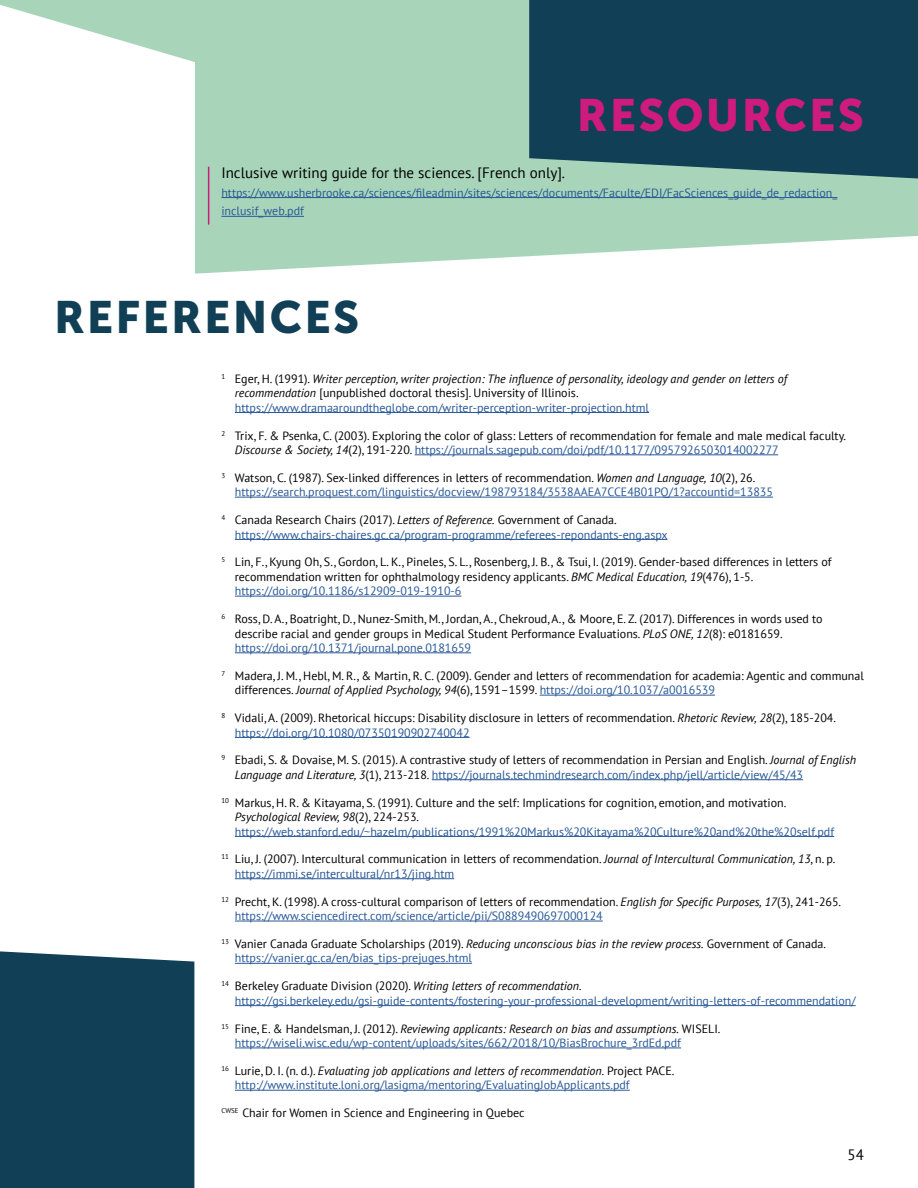
<style>
.page{position:relative;width:918px;height:1188px;background:#fff}
.page>*{position:absolute;margin:0;border:0;box-sizing:border-box;transform-origin:0 0}
.t1{font:45px "Museo Sans 900";letter-spacing:.05em;color:#113f55}
.t2{font:45px "Museo Sans 900";letter-spacing:.05em;color:#cf1a7e}
.t3{font:15px "PT Sans";color:#000}
.t4{font:12px/14.4px "PT Sans";color:#000}
.t5{font:12px/14.4px "PT Sans";color:#285897}
.t6{font:italic 12px/14.4px "PT Sans";color:#000}
.s1{font-style:normal}
.s2{font-style:normal;color:#285897}
.s3{font-style:italic}
.s4{color:#285897}
.s5{color:#000}
.s6{font-style:italic;color:#000}
</style>
<div class="page">
<svg style="left:0;top:0;width:918px;height:274px;background:#b1d9c1"></svg>
<div style="left:529px;top:0;width:389px;height:178px;background:#113f55"></div>
<hr style="left:221px;top:197px;width:616px;height:1px;background:#285897">
<hr style="left:221px;top:216px;width:83px;height:1px;background:#285897">
<hr style="left:235px;top:412px;width:414px;height:1px;background:#285897">
<hr style="left:415px;top:455px;width:363px;height:1px;background:#285897">
<hr style="left:235px;top:497px;width:538px;height:1px;background:#285897">
<hr style="left:235px;top:539px;width:432px;height:1px;background:#285897">
<hr style="left:235px;top:596px;width:226px;height:1px;background:#285897">
<hr style="left:235px;top:653px;width:236px;height:1px;background:#285897">
<hr style="left:540px;top:695px;width:175px;height:1px;background:#285897">
<hr style="left:235px;top:737px;width:235px;height:1px;background:#285897">
<hr style="left:432px;top:779px;width:371px;height:1px;background:#285897">
<hr style="left:235px;top:836px;width:599px;height:1px;background:#285897">
<hr style="left:235px;top:878px;width:219px;height:1px;background:#285897">
<hr style="left:235px;top:921px;width:368px;height:1px;background:#285897">
<hr style="left:235px;top:963px;width:237px;height:1px;background:#285897">
<hr style="left:235px;top:1005px;width:621px;height:1px;background:#285897">
<hr style="left:235px;top:1048px;width:446px;height:1px;background:#285897">
<hr style="left:235px;top:1090px;width:395px;height:1px;background:#285897">
<div style="left:0;top:178px;width:195px;height:124px;background:#fff"></div>
<hr style="left:208px;top:167px;width:1px;height:58px;background:#cf1a7e">
<svg style="left:0;top:5px;width:195px;height:173px"></svg>
<div style="left:0;top:951px;width:194px;height:237px;background:#113f55"></div>
<h1 class="t2" style="left:577px;top:90px;width:289px">RESOURCES</h1>
<p class="t3" style="left:221px;top:163px;width:345px">Inclusive writing guide for the sciences. [French only].</p>
<p class="t5" style="left:221px;top:183px;width:618px;line-height:18.8px">https://www.usherbrooke.ca/sciences/fileadmin/sites/sciences/documents/Faculte/EDI/FacSciences_guide_de_redaction_ inclusif_web.pdf</p>
<h1 class="t1" style="left:54px;top:292px;width:307px">REFERENCES</h1>
<p class="t6" style="left:235px;top:371px;width:554px;text-indent:-13px"><sup>1</sup> <span class="s1">Eger, H. (1991).</span> Writer perception, writer projection: The influence of personality, ideology and gender on letters of recommendation <span class="s1">[unpublished doctoral thesis]. University of Illinois. </span><span class="s2">https://www.dramaaroundtheglobe.com/writer-perception-writer-projection.html</span></p>
<p class="t4" style="left:235px;top:428px;width:613px;text-indent:-14px"><sup>2</sup> Trix, F. &amp; Psenka, C. (2003). Exploring the color of glass: Letters of recommendation for female and male medical faculty.<br><span class="s3">Discourse &amp; Society, 14</span>(2), 191-220. <span class="s4">https://journals.sagepub.com/doi/pdf/10.1177/0957926503014002277</span></p>
<p class="t5" style="left:235px;top:470px;width:540px;text-indent:-14px"><sup>3</sup> <span class="s5">Watson, C. (1987). Sex-linked differences in letters of recommendation.</span> <span class="s6">Women and Language, 10</span><span class="s5">(2), 26. </span>https://search.proquest.com/linguistics/docview/198793184/3538AAEA7CCE4B01PQ/1?accountid=13835</p>
<p class="t5" style="left:235px;top:512px;width:434px;text-indent:-14px"><sup>4</sup> <span class="s5">Canada Research Chairs (2017).</span> <span class="s6">Letters of Reference.</span> <span class="s5">Government of Canada. </span>https://www.chairs-chaires.gc.ca/program-programme/referees-repondants-eng.aspx</p>
<p class="t4" style="left:235px;top:555px;width:598px;text-indent:-14px"><sup>5</sup> Lin, F., Kyung Oh, S., Gordon, L. K., Pineles, S. L., Rosenberg, J. B., &amp; Tsui, I. (2019). Gender-based differences in letters of recommendation written for ophthalmology residency applicants. <span class="s3">BMC Medical Education, 19</span>(476), 1-5. <span class="s4">https://doi.org/10.1186/s12909-019-1910-6</span></p>
<p class="t4" style="left:235px;top:611px;width:589px;text-indent:-14px"><sup>6</sup> Ross, D. A., Boatright, D., Nunez-Smith, M., Jordan, A., Chekroud, A., &amp; Moore, E. Z. (2017). Differences in words used to describe racial and gender groups in Medical Student Performance Evaluations. <span class="s3">PLoS ONE, 12</span>(8): e0181659. <span class="s4">https://doi.org/10.1371/journal.pone.0181659</span></p>
<p class="t4" style="left:235px;top:668px;width:631px;text-indent:-14px"><sup>7</sup> Madera, J. M., Hebl, M. R., &amp; Martin, R. C. (2009). Gender and letters of recommendation for academia: Agentic and communal differences. <span class="s3">Journal of Applied Psychology, 94</span>(6), 1591–1599. <span class="s4">https://doi.org/10.1037/a0016539</span></p>
<p class="t4" style="left:235px;top:710px;width:603px;text-indent:-14px"><sup>8</sup> Vidali, A. (2009). Rhetorical hiccups: Disability disclosure in letters of recommendation. <span class="s3">Rhetoric Review, 28</span>(2), 185-204. <span class="s4">https://doi.org/10.1080/07350190902740042</span></p>
<p class="t4" style="left:235px;top:753px;width:623px;text-indent:-14px"><sup>9</sup> Ebadi, S. &amp; Dovaise, M. S. (2015). A contrastive study of letters of recommendation in Persian and English. <span class="s3">Journal of English<br>Language and Literature, 3</span>(1), 213-218. <span class="s4">https://journals.techmindresearch.com/index.php/jell/article/view/45/43</span></p>
<p class="t4" style="left:235px;top:795px;width:601px;text-indent:-14px"><sup>10</sup> Markus, H. R. &amp; Kitayama, S. (1991). Culture and the self: Implications for cognition, emotion, and motivation.<br><span class="s3">Psychological Review, 98</span>(2), 224-253. <span class="s4">https://web.stanford.edu/~hazelm/publications/1991%20Markus%20Kitayama%20Culture%20and%20the%20self.pdf</span></p>
<p class="t4" style="left:235px;top:852px;width:602px;text-indent:-14px"><sup>11</sup> Liu, J. (2007). Intercultural communication in letters of recommendation. <span class="s3">Journal of Intercultural Communication, 13</span>, n. p. <span class="s4">https://immi.se/intercultural/nr13/jing.htm</span></p>
<p class="t4" style="left:235px;top:894px;width:608px;text-indent:-14px"><sup>12</sup> Precht, K. (1998). A cross-cultural comparison of letters of recommendation. <span class="s3">English for Specific Purposes, 17</span>(3), 241-265. <span class="s4">https://www.sciencedirect.com/science/article/pii/S0889490697000124</span></p>
<p class="t4" style="left:235px;top:936px;width:593px;text-indent:-14px"><sup>13</sup> Vanier Canada Graduate Scholarships (2019). <span class="s3">Reducing unconscious bias in the review process.</span> Government of Canada. <span class="s4">https://vanier.gc.ca/en/bias_tips-prejuges.html</span></p>
<p class="t5" style="left:235px;top:979px;width:622px;text-indent:-14px"><sup>14</sup> <span class="s5">Berkeley Graduate Division (2020).</span> <span class="s6">Writing letters of recommendation. </span>https://gsi.berkeley.edu/gsi-guide-contents/fostering-your-professional-development/writing-letters-of-recommendation/</p>
<p class="t5" style="left:235px;top:1021px;width:487px;text-indent:-14px"><sup>15</sup> <span class="s5">Fine, E. &amp; Handelsman, J. (2012).</span> <span class="s6">Reviewing applicants: Research on bias and assumptions.</span> <span class="s5">WISELI. </span>https://wiseli.wisc.edu/wp-content/uploads/sites/662/2018/10/BiasBrochure_3rdEd.pdf</p>
<p class="t5" style="left:235px;top:1063px;width:441px;text-indent:-14px"><sup>16</sup> <span class="s5">Lurie, D. I. (n. d.).</span> <span class="s6">Evaluating job applications and letters of recommendation.</span> <span class="s5">Project PACE. </span>http://www.institute.loni.org/lasigma/mentoring/EvaluatingJobApplicants.pdf</p>
<p class="t4" style="left:221px;top:1106px;width:305px"><sup>CWSE</sup> Chair for Women in Science and Engineering in Quebec</p>
<p class="t3" style="left:848px;top:1145px;width:18px">54</p>
</div>
